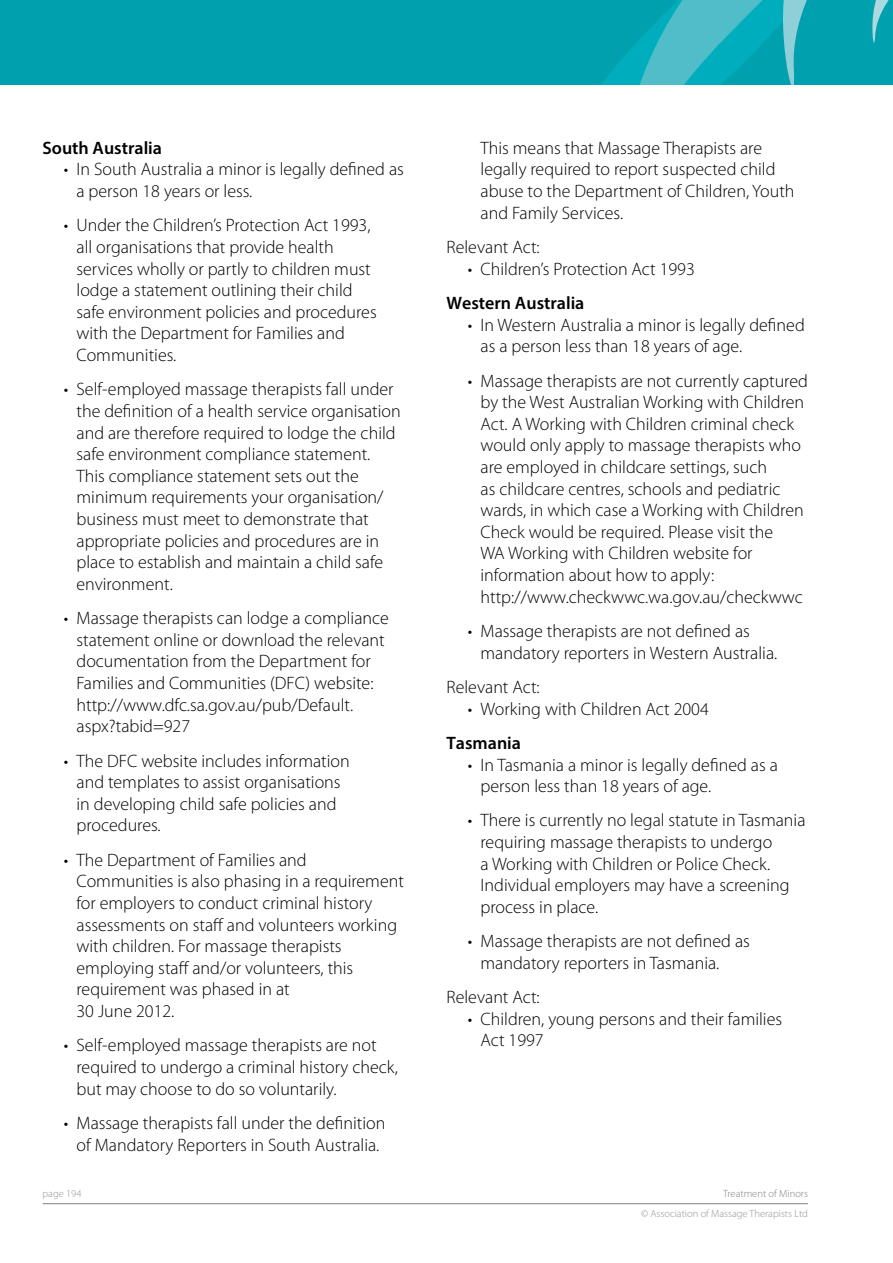
<style>
.page{position:relative;width:893px;height:1263px;background:#fff}
.page>*{position:absolute;margin:0;border:0;box-sizing:border-box;transform-origin:0 0}
.t1{font:300 18px/21.6px "Myriad Pro";color:#000}
.t2{font:600 18px "Myriad Pro";color:#000}
.t3{font:300 10.5px "Myriad Pro";color:#939598}
.t4{font:300 10.5px "Myriad Pro";color:#808285}
</style>
<div class="page">
<div style="left:0;top:0;width:893px;height:89px;background:#00a0af"></div>
<svg style="left:617px;top:0;width:162px;height:85px"></svg>
<svg style="left:779px;top:0;width:110px;height:85px"></svg>
<div style="left:0;top:85px;width:893px;height:1106px;background:#fff"></div>
<hr style="left:43px;top:1203px;width:765px;height:1px;background:#808285">
<p class="t2" style="left:43px;top:136px;width:121px">South Australia</p>
<p class="t1" style="left:77px;top:158px;width:329px;text-indent:-13px">• In South Australia a minor is legally defined as a person 18 years or less.</p>
<p class="t1" style="left:77px;top:214px;width:302px;text-indent:-13px">• Under the Children’s Protection Act 1993, all organisations that provide health services wholly or partly to children must lodge a statement outlining their child safe environment policies and procedures with the Department for Families and Communities.</p>
<p class="t1" style="left:77px;top:378px;width:326px;text-indent:-13px">• Self-employed massage therapists fall under the definition of a health service organisation and are therefore required to lodge the child safe environment compliance statement.<br>This compliance statement sets out the minimum requirements your organisation/ business must meet to demonstrate that appropriate policies and procedures are in place to establish and maintain a child safe environment.</p>
<p class="t1" style="left:77px;top:607px;width:314px;text-indent:-13px">• Massage therapists can lodge a compliance statement online or download the relevant documentation from the Department for Families and Communities (DFC) website: http://www.dfc.sa.gov.au/pub/Default. aspx?tabid=927</p>
<p class="t1" style="left:77px;top:749px;width:275px;text-indent:-13px">• The DFC website includes information and templates to assist organisations in developing child safe policies and procedures.</p>
<p class="t1" style="left:77px;top:849px;width:329px;text-indent:-13px">• The Department of Families and Communities is also phasing in a requirement for employers to conduct criminal history assessments on staff and volunteers working with children. For massage therapists employing staff and/or volunteers, this requirement was phased in at<br>30 June 2012.</p>
<p class="t1" style="left:77px;top:1034px;width:323px;text-indent:-13px">• Self-employed massage therapists are not required to undergo a criminal history check, but may choose to do so voluntarily.</p>
<p class="t1" style="left:64px;top:1112px;width:323px;text-align:center">• Massage therapists fall under the definition of Mandatory Reporters in South Australia.</p>
<p class="t1" style="left:480px;top:137px;width:316px">This means that Massage Therapists are legally required to report suspected child abuse to the Department of Children, Youth and Family Services.</p>
<p class="t1" style="left:446px;top:236px;width:95px">Relevant Act:</p>
<p class="t1" style="left:468px;top:258px;width:229px">• Children’s Protection Act 1993</p>
<p class="t2" style="left:446px;top:291px;width:139px">Western Australia</p>
<p class="t1" style="left:480px;top:314px;width:326px;text-indent:-13px">• In Western Australia a minor is legally defined as a person less than 18 years of age.</p>
<p class="t1" style="left:480px;top:370px;width:329px;text-indent:-13px">• Massage therapists are not currently captured by the West Australian Working with Children Act. A Working with Children criminal check would only apply to massage therapists who are employed in childcare settings, such<br>as childcare centres, schools and pediatric wards, in which case a Working with Children Check would be required. Please visit the<br>WA Working with Children website for information about how to apply: http://www.checkwwc.wa.gov.au/checkwwc</p>
<p class="t1" style="left:480px;top:620px;width:298px;text-indent:-13px">• Massage therapists are not defined as mandatory reporters in Western Australia.</p>
<p class="t1" style="left:446px;top:676px;width:95px">Relevant Act:</p>
<p class="t1" style="left:468px;top:697px;width:243px">• Working with Children Act 2004</p>
<p class="t2" style="left:446px;top:731px;width:76px">Tasmania</p>
<p class="t1" style="left:480px;top:753px;width:299px;text-indent:-13px">• In Tasmania a minor is legally defined as a person less than 18 years of age.</p>
<p class="t1" style="left:480px;top:809px;width:326px;text-indent:-13px">• There is currently no legal statute in Tasmania requiring massage therapists to undergo<br>a Working with Children or Police Check.<br>Individual employers may have a screening process in place.</p>
<p class="t1" style="left:480px;top:930px;width:271px;text-indent:-13px">• Massage therapists are not defined as mandatory reporters in Tasmania.</p>
<p class="t1" style="left:446px;top:986px;width:95px">Relevant Act:</p>
<p class="t1" style="left:480px;top:1008px;width:303px;text-indent:-13px">• Children, young persons and their families<br>Act 1997</p>
<p class="t3" style="left:43px;top:1187px;width:41px">page 194</p>
<p class="t4" style="left:723px;top:1187px;width:86px">Treatment of Minors</p>
<p class="t3" style="left:641px;top:1207px;width:168px">© Association of Massage Therapists Ltd</p>
</div>
